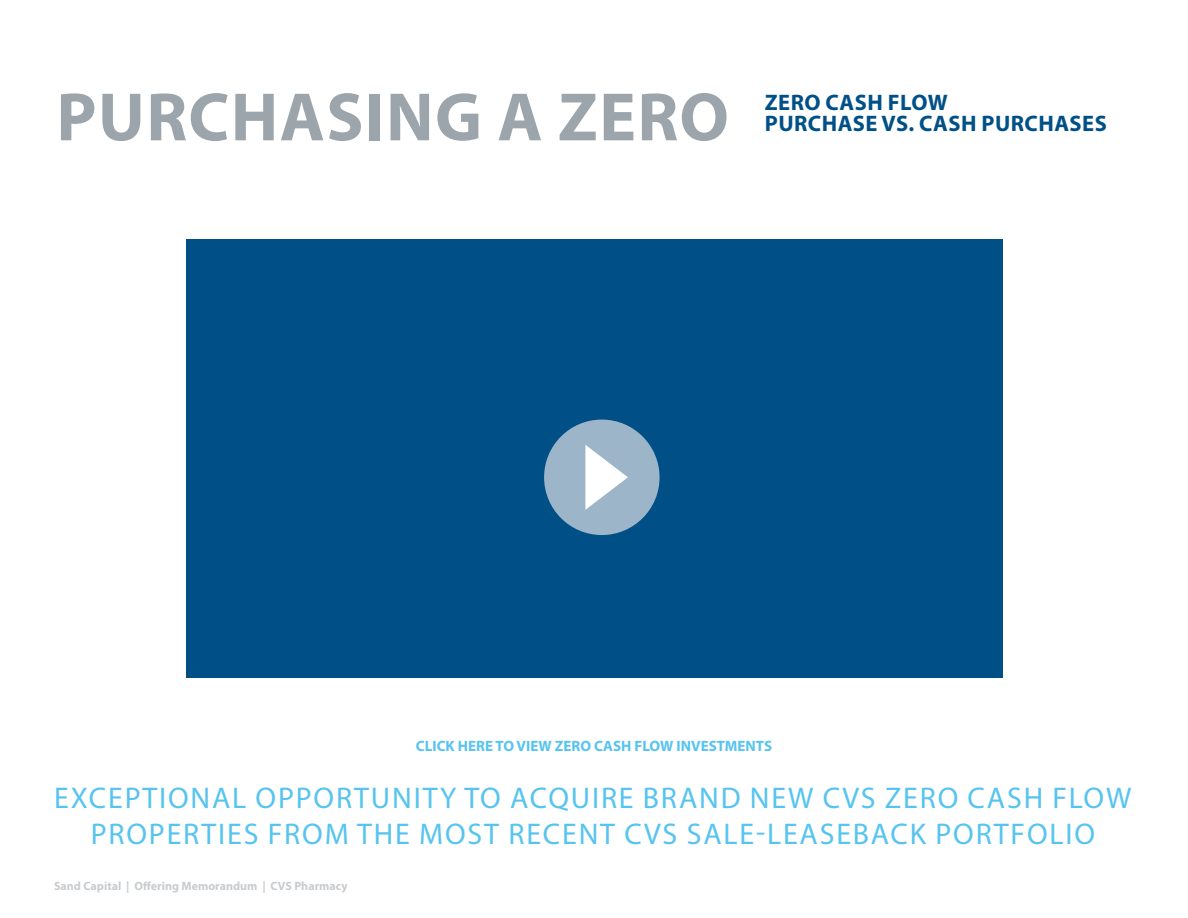
<style>
.page{position:relative;width:1188px;height:918px;background:#fff}
.page>*{position:absolute;margin:0;border:0;box-sizing:border-box;transform-origin:0 0}
.t1{font:700 69px "Myriad Pro";color:#9ca5ab}
.t2{font:30px/36px "Myriad Pro";letter-spacing:.06em;color:#57c4f0}
.t3{font:700 22.5px "Myriad Pro";letter-spacing:.02em;color:#005087}
.t4{font:700 15px "Myriad Pro";color:#57c4f0}
.t5{font:700 12px "Myriad Pro";color:#c9cccf}
</style>
<div class="page">
<div style="left:186px;top:240px;width:816px;height:438px;background:#005087"></div>
<div style="left:544px;top:420px;width:116px;height:115px;background:#9cb5c9;border-radius:50%"></div>
<svg style="left:585px;top:445px;width:43px;height:65px"></svg>
<h1 class="t1" style="left:56px;top:72px;width:133px">PURCHAS</h1>
<h1 class="t1" style="left:365px;top:72px;width:236px">ING A ZERO</h1>
<p class="t3" style="left:765px;top:88px;width:28px">ZERO</p>
<p class="t3" style="left:826px;top:88px;width:29px">CASH</p>
<p class="t3" style="left:888px;top:88px;width:61px">FLOW</p>
<p class="t3" style="left:765px;top:109px;width:44px">PURCHASE</p>
<p class="t3" style="left:882px;top:109px;width:67px">VS. CASH</p>
<p class="t3" style="left:982px;top:109px;width:44px">PURCHASES</p>
<p class="t4" style="left:416px;top:736px;width:358px">CLICK HERE TO VIEW ZERO CASH FLOW INVESTMENTS</p>
<p class="t2" style="left:91px;top:780px;width:1042px;text-indent:17px">EPTIONAL OPPORTUNITY TO ACQUIRE BRAND NEW CVS ZERO CASH FLOW<br>PROPERTIES F ROM THE MOST RECENT CVS SALE-LEASEBACK PORTFOLIO</p>
<p class="t2" style="left:54px;top:780px;width:18px">EXC</p>
<p class="t5" style="left:54px;top:878px;width:295px">SAND CAPITAL | OFFERING MEMORANDUM | CVS PHARMACY</p>
</div>
